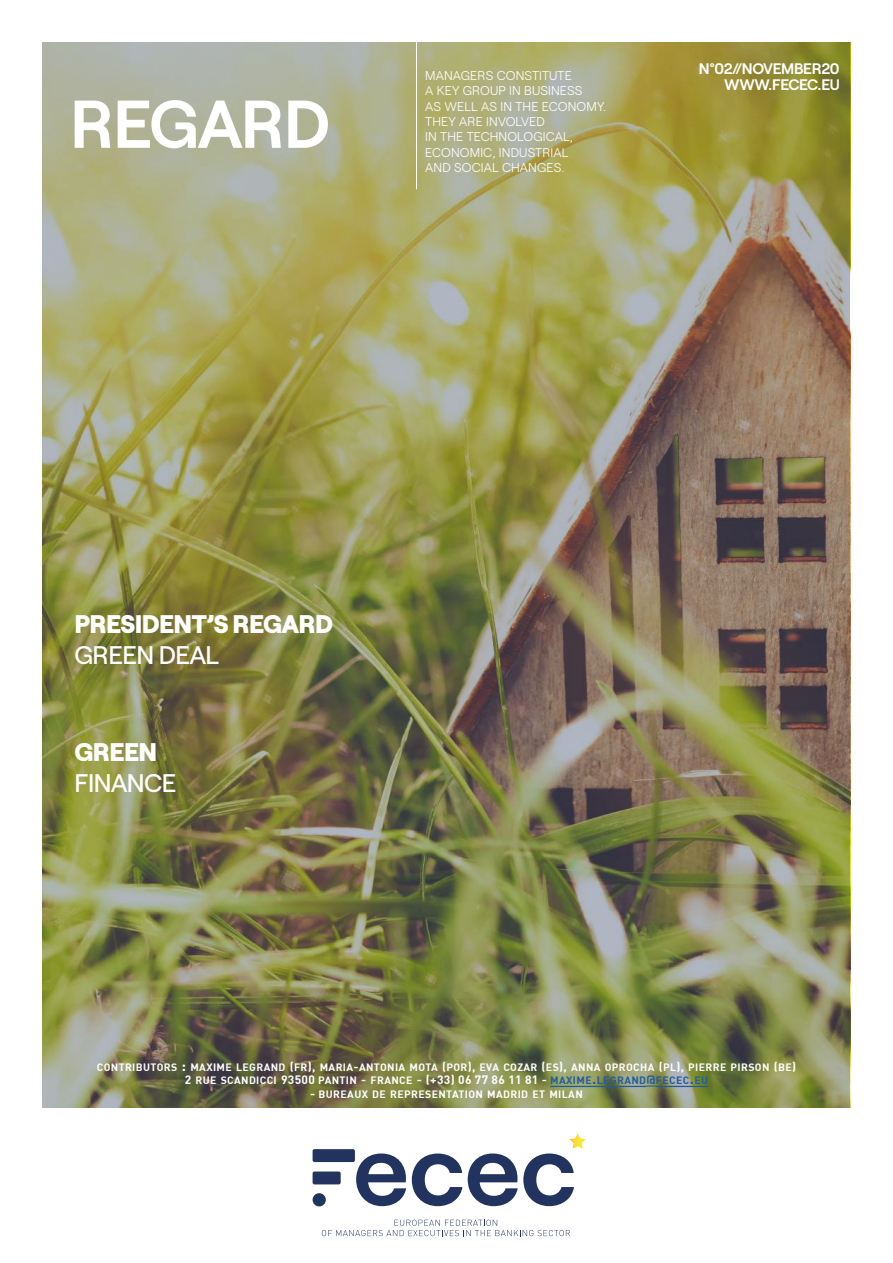
<style>
.page{position:relative;width:893px;height:1263px;background:#fff}
.page>*{position:absolute;margin:0;border:0;box-sizing:border-box;transform-origin:0 0}
.t1{font:600 67.5px "Roobert";letter-spacing:-.025em;color:#fff}
.t2{font:800 25.5px "Roobert";letter-spacing:-.025em;color:#fff}
.t3{font:500 25.5px "Roobert";letter-spacing:-.025em;color:#fff}
.t4{font:600 15.3px/16.2px "Roobert";letter-spacing:-.025em;color:#fff;text-align:right}
.t5{font:300 12.75px/15.3px "Roobert";letter-spacing:.01em;color:#fff}
.t6{font:700 12px "DIN";letter-spacing:.025em;color:#fff}
.t7{font:700 10.5px "DIN";letter-spacing:.035em;color:#fff}
.s1{font-size:15px}
.s2{font-size:12px}
.s3{font-size:10.5px}
.s4{font-size:10.5px;color:#205d9e}
.s5{font-size:15px;color:#205d9e}
.s6{color:#205d9e}
</style>
<div class="page">
<img style="left:43px;top:43px;width:807px;height:1065px">
<hr style="left:416px;top:38px;width:1px;height:151px;background:#fff">
<hr style="left:550px;top:1086px;width:97px;height:1px;background:#205d9e">
<hr style="left:656px;top:1086px;width:52px;height:1px;background:#205d9e">
<div style="left:313px;top:1149px;width:42px;height:13px;background:#21335e;border-radius:2px"></div>
<div style="left:313px;top:1171px;width:28px;height:13px;background:#21335e;border-radius:2px"></div>
<div style="left:313px;top:1193px;width:13px;height:13px;background:#21335e;border-radius:50%"></div>
<svg style="left:356px;top:1153px;width:50px;height:53px"></svg>
<svg style="left:412px;top:1153px;width:50px;height:53px"></svg>
<svg style="left:468px;top:1153px;width:106px;height:53px"></svg>
<img style="left:569px;top:1133px;width:17px;height:16px">
<svg style="left:322px;top:1220px;width:248px;height:16px"></svg>
<h1 class="t1" style="left:70px;top:94px;width:262px">REGARD</h1>
<p class="t5" style="left:425px;top:69px;width:182px">MANAGERS CONSTITUTE<br>A KEY GROUP IN BUSINESS<br>AS WELL AS IN THE ECONOMY.<br>THEY ARE INVOLVED<br>IN THE TECHNOLOGICAL,<br>ECONOMIC, INDUSTRIAL<br>AND SOCIAL CHANGES.</p>
<h3 class="t4" style="left:699px;top:61px;width:142px">N°02//NOVEMBER20<br>WWW.FECEC.EU</h3>
<h2 class="t2" style="left:74px;top:613px;width:260px">PRESIDENT’S REGARD</h2>
<h2 class="t3" style="left:74px;top:644px;width:146px">GREEN DEAL</h2>
<h2 class="t2" style="left:74px;top:741px;width:84px">GREEN</h2>
<h2 class="t3" style="left:74px;top:771px;width:103px">FINANCE</h2>
<p class="t7" style="left:97px;top:1062px;width:701px">CONTRIBUTORS <span class="s1">:</span> MAXIME LEGRAND <span class="s2">(</span>FR<span class="s2">),</span> MARIA<span class="s2">-</span>ANTONIA MOTA <span class="s2">(</span>POR<span class="s2">),</span> EVA COZAR <span class="s2">(</span>ES<span class="s2">),</span> ANNA OPROCHA <span class="s2">(</span>PL<span class="s2">),</span> PIERRE PIRSON <span class="s2">(</span>BE<span class="s2">)</span></p>
<p class="t6" style="left:185px;top:1075px;width:525px">2 <span class="s3">RUE SCANDICCI</span> 93500 <span class="s3">PANTIN</span> - <span class="s3">FRANCE</span> - (+33) 06 77 86 11 81 - <span class="s4">MAXIME</span><span class="s5">.</span><span class="s4">LEGRAND</span><span class="s6">@</span><span class="s4">FECEC</span><span class="s5">.</span><span class="s4">EU</span></p>
<p class="t7" style="left:310px;top:1089px;width:274px"><span class="s2">-</span> BUREAUX DE REPRESENTATION MADRID ET MILAN</p>
</div>
